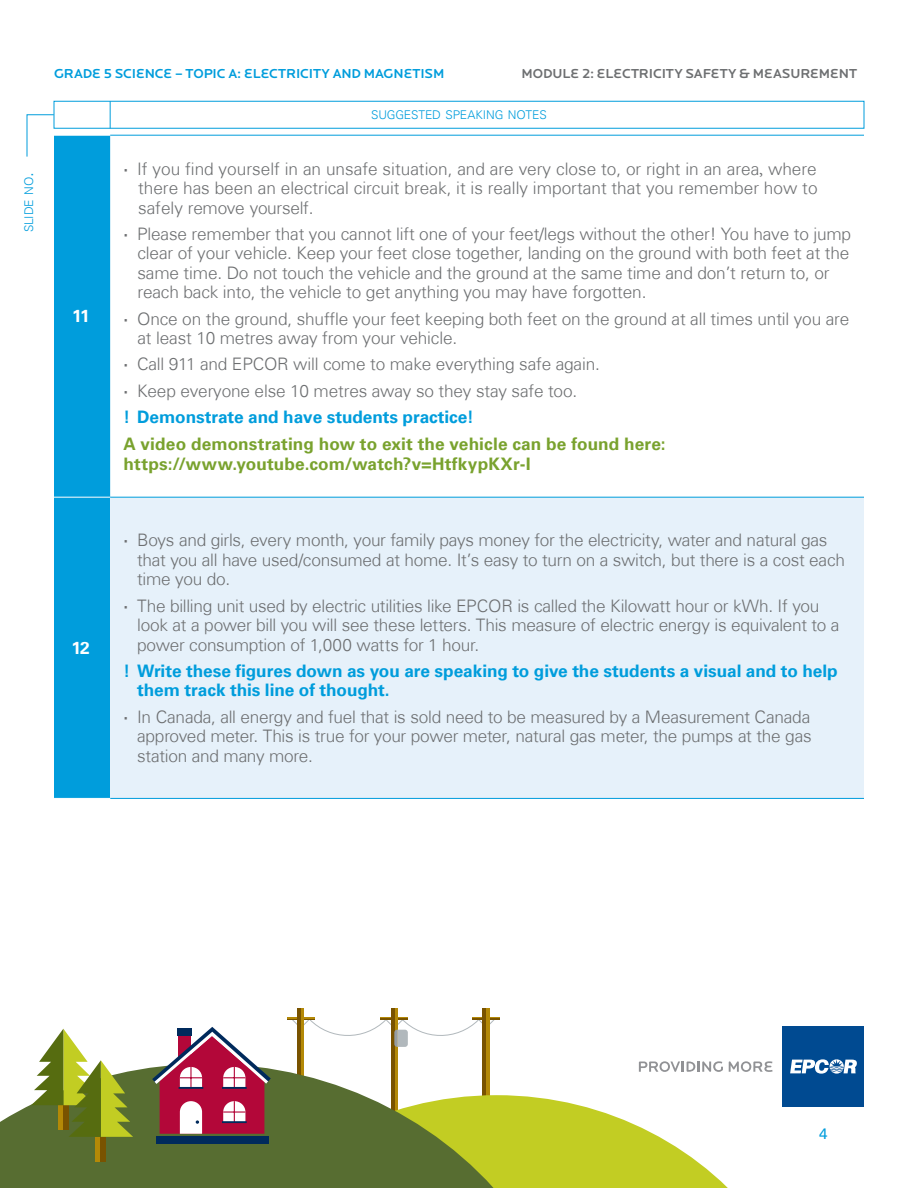
<style>
.page{position:relative;width:918px;height:1188px;background:#fff}
.page>*{position:absolute;margin:0;border:0;box-sizing:border-box;transform-origin:0 0}
.t1{font:300 17.25px/19.5px "Univers Com 45";letter-spacing:-.01em;color:#6d6f71}
.t2{font:700 17.25px/19.5px "Univers Com 65";letter-spacing:-.005em;color:#009ddc}
.Body{font:700 17.25px/20.2px "Univers Com 65";letter-spacing:.01em;color:#79a22e}
.Body-2{font:700 17.25px "Univers Com 65";color:#fff}
.t3{font:15px "Univers Com 55 Roman";color:#009ddc}
.Section_Heading{font:13.5px "EPCOR Locator Display Medium";letter-spacing:-.01em;color:#009ddc}
.Section_Heading-2{font:13.5px "EPCOR Locator Display Medium";letter-spacing:-.005em;color:#6d6f71}
.t4{font:300 12.15px "Univers Com 45";letter-spacing:-.01em;color:#009ddc}
.s1{font-size:17.25px}
.s2{font-family:"Univers Com 65";font-weight:700}
.s3{font-family:"Minion Pro";font-weight:400}
.s4{font-family:"Univers Com 65";font-weight:700;color:#009ddc}
</style>
<div class="page">
<svg style="left:27px;top:101px;width:84px;height:697px"></svg>
<div style="left:110px;top:497px;width:754px;height:301px;background:#e6f1fa"></div>
<hr style="left:110px;top:135px;width:754px;height:1px;background:#009ddc">
<hr style="left:110px;top:798px;width:754px;height:1px;background:#009ddc">
<hr style="left:54px;top:135px;width:56px;height:1px;background:#fff">
<hr style="left:54px;top:497px;width:56px;height:1px;background:#fff">
<hr style="left:110px;top:497px;width:754px;height:1px;background:#009ddc">
<div style="left:783px;top:1026px;width:81px;height:81px;background:#004a91"></div>
<svg style="left:790px;top:1059px;width:67px;height:15px"></svg>
<svg style="left:639px;top:1061px;width:84px;height:11px"></svg>
<svg style="left:729px;top:1061px;width:44px;height:11px"></svg>
<hr style="left:381px;top:1017px;width:27px;height:2px;background:#b48907">
<hr style="left:473px;top:1017px;width:27px;height:2px;background:#b48907">
<hr style="left:287px;top:1017px;width:27px;height:2px;background:#b48907">
<svg style="left:394px;top:1008px;width:4px;height:56px"></svg>
<hr style="left:391px;top:1008px;width:3px;height:180px;background:#795300">
<hr style="left:486px;top:1008px;width:3px;height:180px;background:#b48907">
<hr style="left:483px;top:1008px;width:3px;height:180px;background:#795300">
<hr style="left:301px;top:1008px;width:3px;height:180px;background:#b48907">
<hr style="left:297px;top:1008px;width:4px;height:180px;background:#795300">
<svg style="left:287px;top:1018px;width:213px;height:29px"></svg>
<svg style="left:521px;top:1096px;width:207px;height:92px;fill:#c2cd23"></svg>
<svg style="left:0;top:1064px;width:521px;height:124px;fill:#576d31"></svg>
<div style="left:96px;top:1137px;width:5px;height:25px;background:#b48907"></div>
<div style="left:101px;top:1137px;width:5px;height:25px;background:#795300"></div>
<svg style="left:31px;top:1029px;width:102px;height:108px"></svg>
<div style="left:156px;top:1137px;width:112px;height:7px;background:#002a5c"></div>
<svg style="left:146px;top:1027px;width:131px;height:107px"></svg>
<div style="left:177px;top:1029px;width:15px;height:7px;background:#002a5c"></div>
<hr style="left:179px;top:1087px;width:24px;height:2px;background:#002a5c">
<hr style="left:222px;top:1087px;width:25px;height:2px;background:#002a5c">
<p class="t4" style="left:22px;top:232px;width:61px;rotate:-90deg">SLIDE NO<span class="s1">.</span></p>
<p class="Section_Heading" style="left:54px;top:65px;width:392px">GRADE 5 SCIENCE – TOPIC A: ELECTRICITY AND MAGNETISM</p>
<p class="Section_Heading-2" style="left:521px;top:65px;width:337px">MODULE 2: ELECTRICITY SAFETY &amp; MEASUREMENT</p>
<p class="Body-2" style="left:72px;top:306px;width:19px">11</p>
<p class="t4" style="left:371px;top:108px;width:177px">SUGGESTED SPEAKING NOTES</p>
<p class="t1" style="left:138px;top:159px;width:681px;text-align:justify;text-indent:-14px"><span class="s2">·</span> If you find yourself in an unsafe situation, and are very close to, or right in an area<span class="s3">,</span> where there has been an electrical circuit break, it is really important that you remember how to safely remove yourself.</p>
<p class="t1" style="left:138px;top:224px;width:715px;text-indent:-14px"><span class="s2">·</span> Please remember that you cannot lift one of your feet/legs without the other! You have to jump clear of your vehicle. Keep your feet close together, landing on the ground with both feet at the same time. Do not touch the vehicle and the ground at the same time and don’t return to, or reach back into, the vehicle to get anything you may have forgotten.</p>
<p class="t1" style="left:138px;top:309px;width:713px;text-indent:-14px"><span class="s2">·</span> Once on the ground, shuffle your feet keeping both feet on the ground at all times until you are at least 10 metres away from your vehicle.</p>
<p class="t1" style="left:124px;top:351px;width:478px;line-height:26.2px"><span class="s2">·</span> Call 911 and EPCOR will come to make everything safe again. <span class="s2">·</span> Keep everyone else 10 metres away so they stay safe too.<br><span class="s4">! Demonstrate and have students practice!</span></p>
<p class="Body" style="left:124px;top:434px;width:544px">A video demonstrating how to exit the vehicle can be found here: https://www.youtube.com/watch?v=HtfkypKXr-I</p>
<p class="Body-2" style="left:71px;top:638px;width:20px">12</p>
<p class="t1" style="left:137px;top:531px;width:709px;text-indent:-14px"><span class="s2">·</span> Boys and girls, every month, your family pays money for the electricity, water and natural gas that you all have used/consumed at home. It’s easy to turn on a switch, but there is a cost each time you do.</p>
<p class="t1" style="left:137px;top:596px;width:704px;text-indent:-14px"><span class="s2">·</span> The billing unit used by electric utilities like EPCOR is called the Kilowatt hour or kWh. If you look at a power bill you will see these letters. This measure of electric energy is equivalent to a power consumption of 1,000 watts for 1 hour.</p>
<p class="t2" style="left:137px;top:661px;width:702px;text-indent:-14px">! Write these figures down as you are speaking to give the students a visual and to help them track this line of thought.</p>
<p class="t1" style="left:137px;top:707px;width:676px;text-align:justify;text-indent:-14px"><span class="s2">·</span> In Canada, all energy and fuel that is sold need to be measured by a Measurement Canada approved meter. This is true for your power meter, natural gas meter, the pumps at the gas station and many more.</p>
<p class="t3" style="left:819px;top:1125px;width:10px">4</p>
</div>
